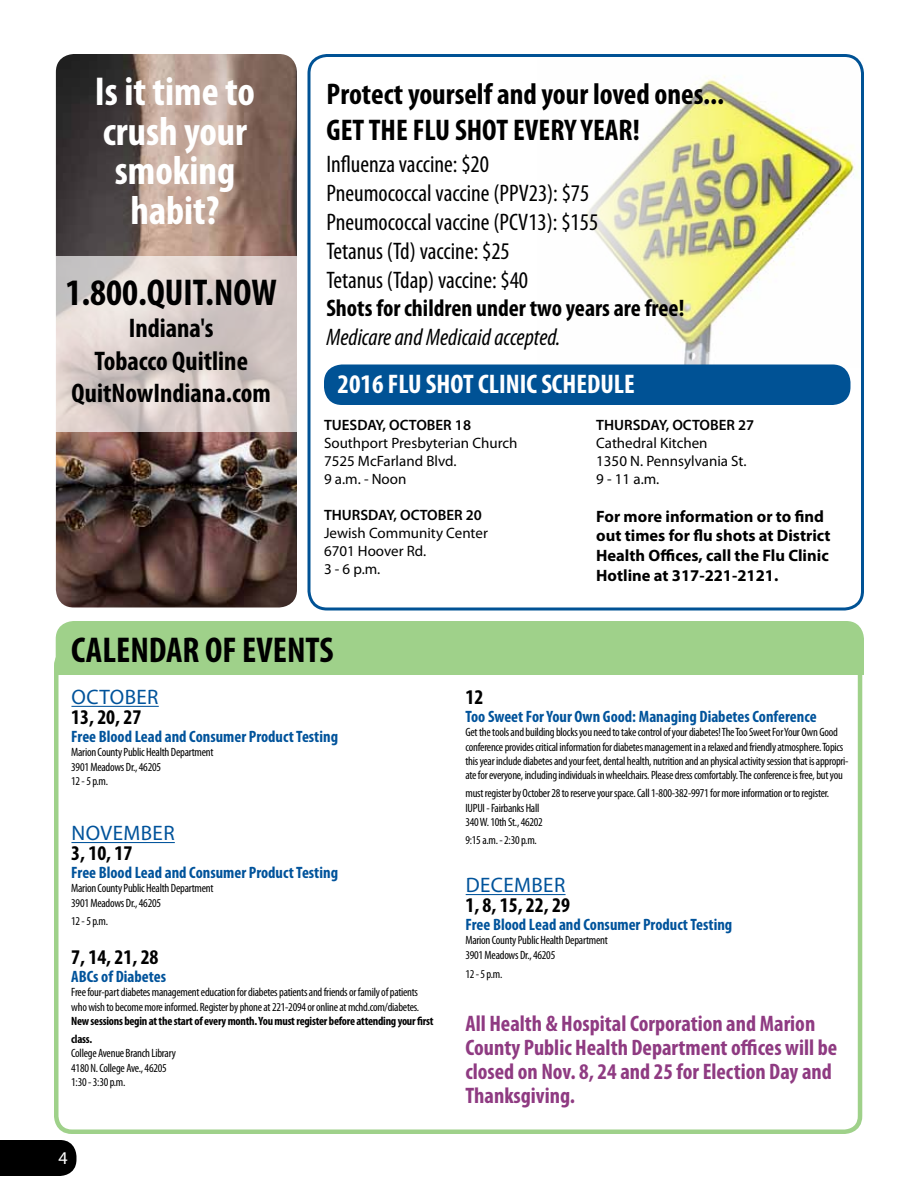
<style>
.page{position:relative;width:918px;height:1188px;background:#fff}
.page>*{position:absolute;margin:0;border:0;box-sizing:border-box;transform-origin:0 0}
.t1{font:700 condensed 40.5px/39.6px "Myriad Pro";color:#fff;text-align:center}
.t2{font:700 condensed 37.5px "Myriad Pro";color:#000}
.t3{font:700 condensed 36px "Myriad Pro";color:#000}
.t4{font:700 condensed 30px/36px "Myriad Pro";color:#000}
.t5{font:700 condensed 27px/32.4px "Myriad Pro";color:#000;text-align:center}
.t6{font:700 condensed 27px "Myriad Pro";color:#fff}
.t7{font:condensed 24px/28.8px "Myriad Pro";color:#000}
.t8{font:700 condensed 24px "Myriad Pro";color:#000}
.t9{font:italic condensed 24px "Myriad Pro";color:#000}
.t10{font:700 condensed 22.5px/24px "Myriad Pro";color:#8f3b82}
.t11{font:700 condensed 21px "Myriad Pro";color:#000}
.t12{font:21px "Myriad Pro";letter-spacing:.02em;color:#00539b}
.t13{font:18px "Myriad Pro";color:#fff}
.t14{font:700 condensed 16.5px "Myriad Pro";color:#00539b}
.t15{font:700 16.5px/19.8px "Myriad Pro";color:#000}
.t16{font:15px/18px "Myriad Pro";color:#000}
.t17{font:600 15px "Myriad Pro";color:#000}
.t18{font:condensed 12px/14.4px "Myriad Pro";letter-spacing:-.02em;color:#000}
.t19{font:700 condensed 12px/18px "Myriad Pro";letter-spacing:-.02em;color:#000}
</style>
<div class="page">
<div style="left:0;top:1140px;width:76px;height:36px;background:#000"></div>
<img style="left:585px;top:58px;width:275px;height:310px">
<div style="left:308px;top:54px;width:556px;height:556px;border:3px solid #005295;border-radius:18px"></div>
<div style="left:54px;top:648px;width:808px;height:486px;border:4px solid #9fd18a;border-radius:16px"></div>
<div style="left:56px;top:621px;width:808px;height:54px;background:#9fd18a"></div>
<hr style="left:71px;top:706px;width:88px;height:1px;background:#00539b">
<hr style="left:71px;top:842px;width:104px;height:1px;background:#00539b">
<hr style="left:466px;top:894px;width:100px;height:1px;background:#00539b">
<img style="left:56px;top:54px;width:241px;height:554px">
<svg style="left:56px;top:256px;width:241px;height:176px;background:#d8cdca"></svg>
<div style="left:324px;top:364px;width:526px;height:41px;background:#005295;border-radius:18px"></div>
<h1 class="t1" style="left:95px;top:71px;width:162px">Is it time to crush your smoking habit?</h1>
<h2 class="t2" style="left:65px;top:269px;width:213px">1.800.QUIT.NOW</h2>
<h3 class="t5" style="left:72px;top:312px;width:201px">Indiana's<br>Tobacco Quitline<br>QuitNowIndiana.com</h3>
<h3 class="t4" style="left:327px;top:75px;width:399px">Protect yourself and your loved ones...<br>GET THE FLU SHOT EVERY YEAR!</h3>
<h3 class="t7" style="left:326px;top:150px;width:273px">Influenza vaccine: $20<br>Pneumococcal vaccine (PPV23): $75<br>Pneumococcal vaccine (PCV13): $155<br>Tetanus (Td) vaccine: $25<br>Tetanus (Tdap) vaccine: $40</h3>
<h3 class="t8" style="left:326px;top:293px;width:360px">Shots for children under two years are free!</h3>
<h3 class="t9" style="left:326px;top:323px;width:236px">Medicare and Medicaid accepted.</h3>
<h3 class="t6" style="left:338px;top:367px;width:299px">2016 FLU SHOT CLINIC SCHEDULE</h3>
<p class="t17" style="left:324px;top:415px;width:149px">TUESDAY, OCTOBER 18</p>
<p class="t16" style="left:324px;top:433px;width:195px">Southport Presbyterian Church<br>7525 McFarland Blvd.<br>9 a.m. - Noon</p>
<p class="t17" style="left:324px;top:505px;width:159px">THURSDAY, OCTOBER 20</p>
<p class="t16" style="left:324px;top:523px;width:165px">Jewish Community Center<br>6701 Hoover Rd.<br>3 - 6 p.m.</p>
<p class="t17" style="left:596px;top:415px;width:159px">THURSDAY, OCTOBER 27</p>
<p class="t16" style="left:596px;top:433px;width:152px">Cathedral Kitchen<br>1350 N. Pennsylvania St.<br>9 - 11 a.m.</p>
<h3 class="t15" style="left:596px;top:506px;width:236px">For more information or to find out times for flu shots at District<br>Health Offices, call the Flu Clinic<br>Hotline at 317-221-2121.</h3>
<h3 class="t3" style="left:71px;top:627px;width:264px">CALENDAR OF EVENTS</h3>
<h3 class="t12" style="left:71px;top:684px;width:28px">October</h3>
<h3 class="t11" style="left:71px;top:704px;width:72px">13, 20, 27</h3>
<h3 class="t14" style="left:71px;top:726px;width:268px">Free Blood Lead and Consumer Product Testing</h3>
<p class="t18" style="left:71px;top:745px;width:144px">Marion County Public Health Department<br>3901 Meadows Dr., 46205<br>12 - 5 p.m.</p>
<h3 class="t12" style="left:71px;top:820px;width:105px">NOVEMBER</h3>
<h3 class="t11" style="left:71px;top:840px;width:63px">3, 10, 17</h3>
<h3 class="t14" style="left:71px;top:862px;width:268px">Free Blood Lead and Consumer Product Testing</h3>
<p class="t18" style="left:71px;top:881px;width:144px">Marion County Public Health Department<br>3901 Meadows Dr., 46205</p>
<p class="t18" style="left:71px;top:913px;width:38px">12 - 5 p.m.</p>
<h3 class="t11" style="left:71px;top:944px;width:89px">7, 14, 21, 28</h3>
<h3 class="t14" style="left:71px;top:966px;width:96px">ABCs of Diabetes</h3>
<p class="t18" style="left:71px;top:985px;width:350px">Free four-part diabetes management education for diabetes patients and friends or family of patients who wish to become more informed. Register by phone at 221-2094 or online at mchd.com/diabetes.</p>
<p class="t19" style="left:71px;top:1012px;width:364px">New sessions begin at the start of every month. You must register before attending your first class.</p>
<p class="t18" style="left:71px;top:1046px;width:106px">College Avenue Branch Library<br>4180 N. College Ave., 46205<br>1:30 - 3:30 p.m.</p>
<h3 class="t13" style="left:59px;top:1147px;width:11px">4</h3>
<h3 class="t11" style="left:465px;top:684px;width:19px">12</h3>
<h3 class="t14" style="left:465px;top:706px;width:353px">Too Sweet For Your Own Good: Managing Diabetes Conference</h3>
<p class="t18" style="left:465px;top:725px;width:385px">Get the tools and building blocks you need to take control of your diabetes! The Too Sweet For Your Own Good conference provides critical information for diabetes management in a relaxed and friendly atmosphere. Topics this year include diabetes and your feet, dental health, nutrition and an physical activity session that is appropri&shy;ate for everyone, including individuals in wheelchairs. Please dress comfortably. The conference is free, but you</p>
<p class="t18" style="left:465px;top:786px;width:365px">must register by October 28 to reserve your space. Call 1-800-382-9971 for more information or to register.<br>IUPUI - Fairbanks Hall<br>340 W. 10th St., 46202</p>
<p class="t18" style="left:465px;top:833px;width:73px">9:15 a.m. - 2:30 p.m.</p>
<h3 class="t12" style="left:466px;top:872px;width:101px">DECEMBER</h3>
<h3 class="t11" style="left:465px;top:892px;width:106px">1, 8, 15, 22, 29</h3>
<h3 class="t14" style="left:465px;top:914px;width:268px">Free Blood Lead and Consumer Product Testing</h3>
<p class="t18" style="left:465px;top:933px;width:144px">Marion County Public Health Department<br>3901 Meadows Dr., 46205</p>
<p class="t18" style="left:465px;top:967px;width:38px">12 - 5 p.m.</p>
<h3 class="t10" style="left:465px;top:1011px;width:373px">All Health &amp; Hospital Corporation and Marion County Public Health Department offices will be closed on Nov. 8, 24 and 25 for Election Day and Thanksgiving.</h3>
</div>
